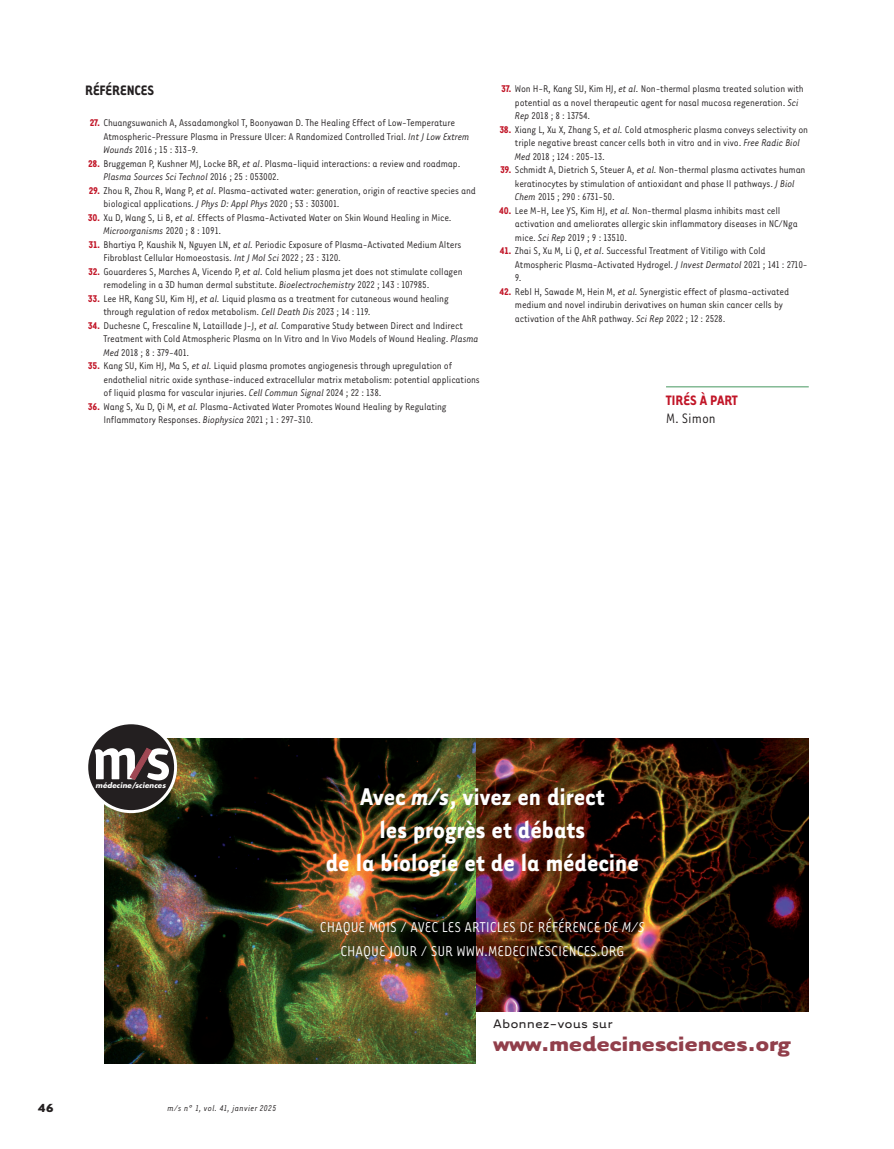
<style>
.page{position:relative;width:894px;height:1149px;background:#fff}
.page>*{position:absolute;margin:0;border:0;box-sizing:border-box;transform-origin:0 0}
.t1{font:700 27.9px/32.8px "Tarzana Nar OT";color:#fff;text-align:center}
.t2{font:700 24px "Tarzana Wide OT";letter-spacing:-.02em;color:#913f4b}
.t3{font:16.35px/24.3px "Tarzana Nar OT";color:#fff;text-align:center}
.t4{font:700 15.75px "Tarzana Nar OT";color:#231f20}
.t5{font:700 15.75px "Tarzana Nar OT";color:#c11527}
.t6{font:15.75px "Tarzana Nar OT";color:#231f20}
.t7{font:14.25px "Tarzana Wide OT";color:#231f20}
.t8{font:700 13.5px "Tarzana Wide OT";color:#231f20}
.t9{font:11.25px/13.5px "Tarzana Nar OT";letter-spacing:-.015em;color:#231f20}
.t10{font:italic 9.75px "Tarzana Nar OT";letter-spacing:.025em;color:#231f20}
.t11{font:italic 700 7.2px "Futura";letter-spacing:.01em;color:#fff}
.s1{font-weight:700;color:#c11527}
.s2{font-style:italic}
</style>
<div class="page">
<hr style="left:665px;top:386px;width:143px;height:1px;background:#84ba95">
<img style="left:104px;top:738px;width:372px;height:325px">
<img style="left:476px;top:738px;width:331px;height:274px">
<svg style="left:85px;top:721px;width:92px;height:92px;fill:#231f20"></svg>
<svg style="left:95px;top:748px;width:74px;height:32px"></svg>
<h3 class="t4" style="left:85px;top:80px;width:70px">RÉFÉRENCES</h3>
<p class="t9" style="left:103px;top:115px;width:367px;text-indent:-14px"><span class="s1">27.</span> Chuangsuwanich A, Assadamongkol T, Boonyawan D. The Healing Effect of Low-Temperature<br>Atmospheric-Pressure Plasma in Pressure Ulcer: A Randomized Controlled Trial. <span class="s2">Int J Low Extrem<br>Wounds</span> 2016 ; 15 : 313-9.</p>
<p class="t9" style="left:103px;top:156px;width:358px;text-indent:-15px"><span class="s1">28.</span> Bruggeman P, Kushner MJ, Locke BR, <span class="s2">et al</span>. Plasma-liquid interactions: a review and roadmap.<br><span class="s2">Plasma Sources Sci Technol</span> 2016 ; 25 : 053002.</p>
<p class="t9" style="left:103px;top:183px;width:374px;text-indent:-15px"><span class="s1">29.</span> Zhou R, Zhou R, Wang P, <span class="s2">et al</span>. Plasma-activated water: generation, origin of reactive species and biological applications. <span class="s2">J Phys D: Appl Phys</span> 2020 ; 53 : 303001.</p>
<p class="t9" style="left:103px;top:210px;width:349px;text-indent:-16px"><span class="s1">30.</span> Xu D, Wang S, Li B, <span class="s2">et al.</span> Effects of Plasma-Activated Water on Skin Wound Healing in Mice.<br><span class="s2">Microorganisms</span> 2020 ; 8 : 1091.</p>
<p class="t9" style="left:103px;top:237px;width:359px;text-indent:-15px"><span class="s1">31.</span> Bhartiya P, Kaushik N, Nguyen LN, <span class="s2">et al.</span> Periodic Exposure of Plasma-Activated Medium Alters<br>Fibroblast Cellular Homoeostasis. <span class="s2">Int J Mol Sci</span> 2022 ; 23 : 3120.</p>
<p class="t9" style="left:103px;top:264px;width:360px;text-indent:-15px"><span class="s1">32.</span> Gouarderes S, Marches A, Vicendo P, <span class="s2">et al.</span> Cold helium plasma jet does not stimulate collagen remodeling in a 3D human dermal substitute. <span class="s2">Bioelectrochemistry</span> 2022 ; 143 : 107985.</p>
<p class="t9" style="left:103px;top:291px;width:346px;text-indent:-16px"><span class="s1">33.</span> Lee HR, Kang SU, Kim HJ, <span class="s2">et al.</span> Liquid plasma as a treatment for cutaneous wound healing through regulation of redox metabolism. <span class="s2">Cell Death Dis</span> 2023 ; 14 : 119.</p>
<p class="t9" style="left:103px;top:318px;width:376px;text-indent:-16px"><span class="s1">34.</span> Duchesne C, Frescaline N, Lataillade J-J, <span class="s2">et al.</span> Comparative Study between Direct and Indirect<br>Treatment with Cold Atmospheric Plasma on In Vitro and In Vivo Models of Wound Healing. <span class="s2">Plasma<br>Med</span> 2018 ; 8 : 379-401.</p>
<p class="t9" style="left:103px;top:358px;width:378px;text-indent:-16px"><span class="s1">35.</span> Kang SU, Kim HJ, Ma S, <span class="s2">et al.</span> Liquid plasma promotes angiogenesis through upregulation of endothelial nitric oxide synthase-induced extracellular matrix metabolism: potential applications of liquid plasma for vascular injuries. <span class="s2">Cell Commun Signal</span> 2024 ; 22 : 138.</p>
<p class="t9" style="left:103px;top:399px;width:344px;text-indent:-16px"><span class="s1">36.</span> Wang S, Xu D, Qi M, <span class="s2">et al.</span> Plasma-Activated Water Promotes Wound Healing by Regulating<br>Inflammatory Responses. <span class="s2">Biophysica</span> 2021 ; 1 : 297-310.</p>
<p class="t9" style="left:514px;top:81px;width:290px;text-indent:-14px"><span class="s1">37.</span> Won H-R, Kang SU, Kim HJ, <span class="s2">et al.</span> Non-thermal plasma treated solution with potential as a novel therapeutic agent for nasal mucosa regeneration. <span class="s2">Sci<br>Rep</span> 2018 ; 8 : 13754.</p>
<p class="t9" style="left:514px;top:122px;width:294px;text-indent:-16px"><span class="s1">38.</span> Xiang L, Xu X, Zhang S, <span class="s2">et al.</span> Cold atmospheric plasma conveys selectivity on triple negative breast cancer cells both in vitro and in vivo. <span class="s2">Free Radic Biol<br>Med</span> 2018 ; 124 : 205-13.</p>
<p class="t9" style="left:514px;top:162px;width:292px;text-indent:-15px"><span class="s1">39.</span> Schmidt A, Dietrich S, Steuer A, <span class="s2">et al.</span> Non-thermal plasma activates human keratinocytes by stimulation of antioxidant and phase II pathways. <span class="s2">J Biol<br>Chem</span> 2015 ; 290 : 6731-50.</p>
<p class="t9" style="left:514px;top:203px;width:284px;text-indent:-16px"><span class="s1">40.</span> Lee M-H, Lee YS, Kim HJ, <span class="s2">et al.</span> Non-thermal plasma inhibits mast cell activation and ameliorates allergic skin inflammatory diseases in NC/Nga mice. <span class="s2">Sci Rep</span> 2019 ; 9 : 13510.</p>
<p class="t9" style="left:514px;top:243px;width:294px;text-indent:-15px"><span class="s1">41.</span> Zhai S, Xu M, Li Q, <span class="s2">et al</span>. Successful Treatment of Vitiligo with Cold<br>Atmospheric Plasma-Activated Hydrogel. <span class="s2">J Invest Dermatol</span> 2021 ; 141 : 2710-<br>9.</p>
<p class="t9" style="left:514px;top:284px;width:275px;text-indent:-15px"><span class="s1">42.</span> Rebl H, Sawade M, Hein M, <span class="s2">et al.</span> Synergistic effect of plasma-activated medium and novel indirubin derivatives on human skin cancer cells by activation of the AhR pathway. <span class="s2">Sci Rep</span> 2022 ; 12 : 2528.</p>
<h3 class="t5" style="left:665px;top:390px;width:73px">TIRÉS À PART</h3>
<h3 class="t6" style="left:665px;top:409px;width:51px">M. Simon</h3>
<p class="t11" style="left:95px;top:780px;width:72px">médecine/sciences</p>
<p class="t8" style="left:38px;top:1098px;width:18px">46</p>
<p class="t10" style="left:167px;top:1102px;width:110px">m/s n° 1, vol. 41, janvier 2025</p>
<h1 class="t1" style="left:325px;top:778px;width:314px">Avec <span class="s2">m/s</span>, vivez en direct<br>les progrès et débats<br>de la biologie et de la médecine</h1>
<h3 class="t3" style="left:320px;top:914px;width:326px">CHAQUE MOIS / AVEC LES ARTICLES DE RÉFÉRENCE DE <span class="s2">M/S<br></span>CHAQUE JOUR / SUR WWW.MEDECINESCIENCES.ORG</h3>
<p class="t7" style="left:493px;top:1013px;width:121px">Abonnez-vous sur</p>
<h2 class="t2" style="left:493px;top:1027px;width:299px">www.medecinesciences.org</h2>
</div>
